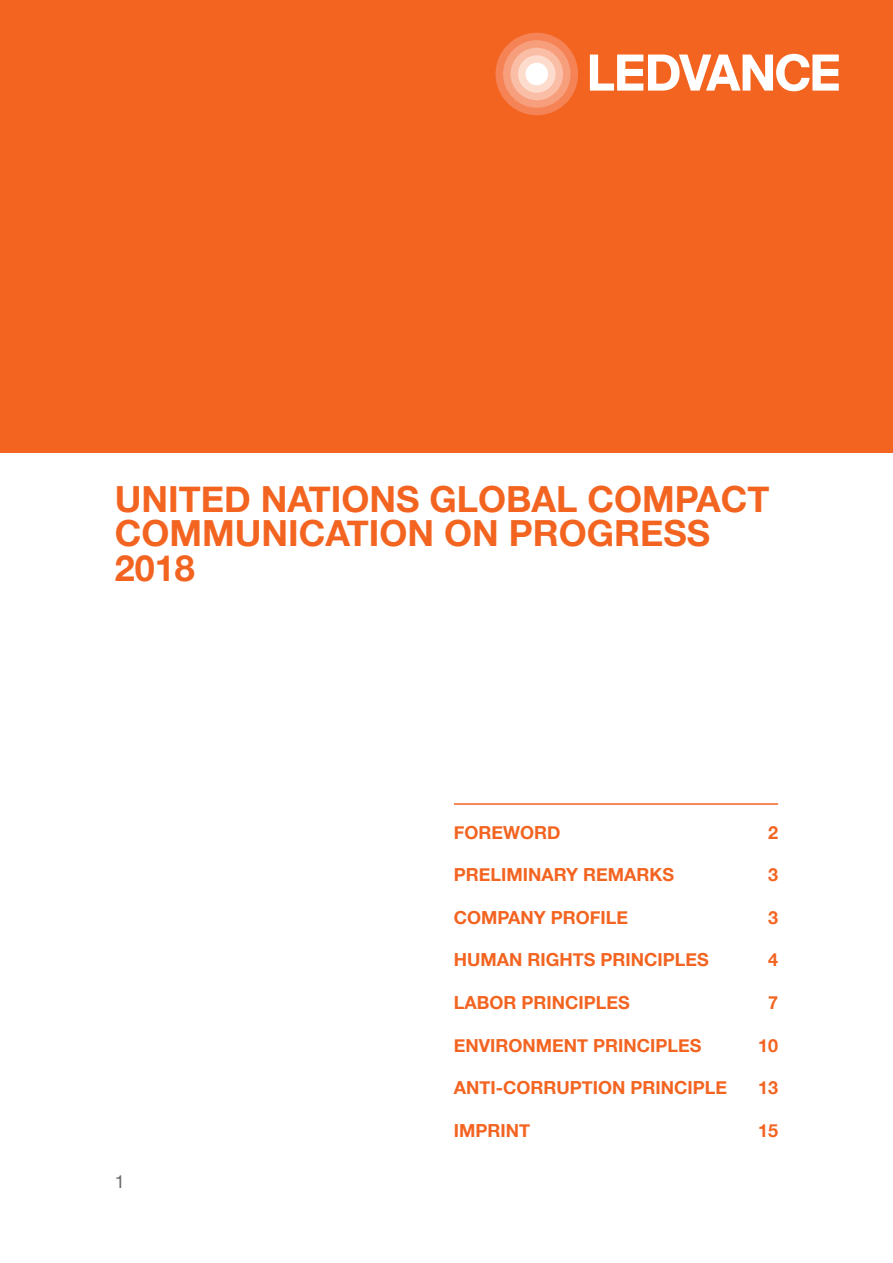
<style>
.page{position:relative;width:893px;height:1263px;background:#fff}
.page>*{position:absolute;margin:0;border:0;box-sizing:border-box;transform-origin:0 0}
.Headline_1{font:700 36px/34.5px "Helvetica Neue";color:#f36421}
.Zwischentitel{font:700 18px "Helvetica Neue";color:#f36421}
.t1{font:18px "Helvetica Neue";color:#67676a}
</style>
<div class="page">
<div style="left:0;top:0;width:893px;height:453px;background:#f36421"></div>
<svg style="left:590px;top:54px;width:249px;height:37px"></svg>
<div style="left:496px;top:33px;width:82px;height:82px;background:#f58355;border-radius:50%"></div>
<div style="left:503px;top:40px;width:68px;height:68px;background:#f79f7c;border-radius:50%"></div>
<div style="left:511px;top:48px;width:52px;height:52px;background:#fabda6;border-radius:50%"></div>
<div style="left:518px;top:55px;width:38px;height:38px;background:#fddcce;border-radius:50%"></div>
<div style="left:526px;top:63px;width:22px;height:22px;background:#fff;border-radius:50%"></div>
<hr style="left:454px;top:803px;width:324px;height:2px;background:#f36421">
<p class="Headline_1" style="left:115px;top:482px;width:656px">UNITED NATIONS GLOBAL COMPACT<br>COMMUNICATION ON PROGRESS<br>2018</p>
<p class="t1" style="left:115px;top:1168px;width:12px">1</p>
<p class="Zwischentitel" style="left:454px;top:818px;width:108px">FOREWORD</p>
<p class="Zwischentitel" style="left:768px;top:818px;width:12px">2</p>
<p class="Zwischentitel" style="left:454px;top:861px;width:222px">PRELIMINARY REMARKS</p>
<p class="Zwischentitel" style="left:768px;top:861px;width:12px">3</p>
<p class="Zwischentitel" style="left:454px;top:903px;width:176px">COMPANY PROFILE</p>
<p class="Zwischentitel" style="left:768px;top:903px;width:12px">3</p>
<p class="Zwischentitel" style="left:454px;top:946px;width:256px">HUMAN RIGHTS PRINCIPLES</p>
<p class="Zwischentitel" style="left:768px;top:946px;width:12px">4</p>
<p class="Zwischentitel" style="left:454px;top:988px;width:178px">LABOR PRINCIPLES</p>
<p class="Zwischentitel" style="left:768px;top:988px;width:12px">7</p>
<p class="Zwischentitel" style="left:454px;top:1031px;width:249px">ENVIRONMENT PRINCIPLES</p>
<p class="Zwischentitel" style="left:758px;top:1031px;width:22px">10</p>
<p class="Zwischentitel" style="left:454px;top:1073px;width:275px">ANTI-CORRUPTION PRINCIPLE</p>
<p class="Zwischentitel" style="left:758px;top:1073px;width:22px">13</p>
<p class="Zwischentitel" style="left:454px;top:1116px;width:78px">IMPRINT</p>
<p class="Zwischentitel" style="left:758px;top:1116px;width:22px">15</p>
</div>
